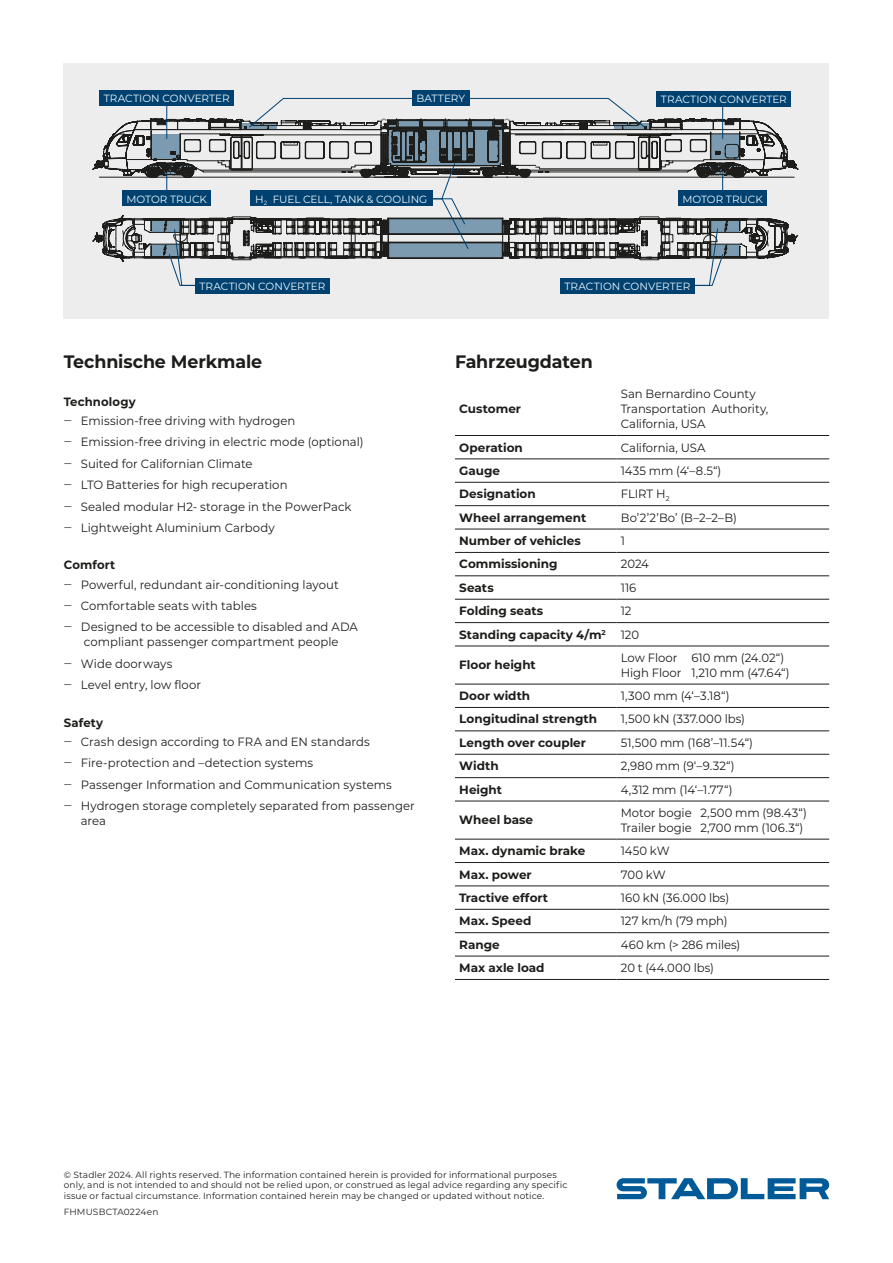
<style>
.page{position:relative;width:893px;height:1263px;background:#fff}
.page>*{position:absolute;margin:0;border:0;box-sizing:border-box;transform-origin:0 0}
.t1{font:700 18px "Montserrat";letter-spacing:-.005em;color:#1d1d1b}
.t2{font:12px/21.5px "Montserrat";letter-spacing:.005em;color:#1d1d1b}
.t3{font:700 12px/23.4px "Montserrat";color:#1d1d1b}
.t4{font:10.5px "Montserrat";letter-spacing:.005em;color:#ebf7fe}
.t5{font:9px/10.8px "Montserrat";letter-spacing:.015em;color:#1d1d1b}
.s1{font-weight:400}
</style>
<div class="page">
<div style="left:64px;top:64px;width:765px;height:255px;background:#ededed"></div>
<svg style="left:93px;top:98px;width:705px;height:188px"></svg>
<hr style="left:166px;top:105px;width:1px;height:34px;background:#004170">
<hr style="left:722px;top:105px;width:1px;height:34px;background:#004170">
<div style="left:122px;top:191px;width:89px;height:15px;background:#004170"></div>
<div style="left:678px;top:191px;width:89px;height:15px;background:#004170"></div>
<div style="left:412px;top:90px;width:57px;height:16px;background:#004170"></div>
<div style="left:195px;top:278px;width:134px;height:16px;background:#004170"></div>
<div style="left:657px;top:91px;width:134px;height:16px;background:#004170"></div>
<div style="left:100px;top:90px;width:134px;height:16px;background:#004170"></div>
<div style="left:560px;top:278px;width:134px;height:16px;background:#004170"></div>
<div style="left:250px;top:191px;width:183px;height:15px;background:#004170"></div>
<hr style="left:455px;top:459px;width:162px;height:1px;background:#1d1d1b">
<hr style="left:617px;top:459px;width:212px;height:1px;background:#1d1d1b">
<hr style="left:455px;top:482px;width:162px;height:1px;background:#1d1d1b">
<hr style="left:617px;top:482px;width:212px;height:1px;background:#1d1d1b">
<hr style="left:455px;top:505px;width:162px;height:1px;background:#1d1d1b">
<hr style="left:617px;top:505px;width:212px;height:1px;background:#1d1d1b">
<hr style="left:455px;top:529px;width:162px;height:1px;background:#1d1d1b">
<hr style="left:617px;top:529px;width:212px;height:1px;background:#1d1d1b">
<hr style="left:455px;top:552px;width:162px;height:1px;background:#1d1d1b">
<hr style="left:617px;top:552px;width:212px;height:1px;background:#1d1d1b">
<hr style="left:455px;top:575px;width:162px;height:1px;background:#1d1d1b">
<hr style="left:617px;top:575px;width:212px;height:1px;background:#1d1d1b">
<hr style="left:455px;top:599px;width:162px;height:1px;background:#1d1d1b">
<hr style="left:617px;top:599px;width:212px;height:1px;background:#1d1d1b">
<hr style="left:455px;top:622px;width:162px;height:1px;background:#1d1d1b">
<hr style="left:617px;top:622px;width:212px;height:1px;background:#1d1d1b">
<hr style="left:455px;top:646px;width:162px;height:1px;background:#1d1d1b">
<hr style="left:617px;top:646px;width:212px;height:1px;background:#1d1d1b">
<hr style="left:455px;top:684px;width:162px;height:1px;background:#1d1d1b">
<hr style="left:617px;top:684px;width:212px;height:1px;background:#1d1d1b">
<hr style="left:455px;top:707px;width:162px;height:1px;background:#1d1d1b">
<hr style="left:617px;top:707px;width:212px;height:1px;background:#1d1d1b">
<hr style="left:455px;top:731px;width:162px;height:1px;background:#1d1d1b">
<hr style="left:617px;top:731px;width:212px;height:1px;background:#1d1d1b">
<hr style="left:455px;top:754px;width:162px;height:1px;background:#1d1d1b">
<hr style="left:617px;top:754px;width:212px;height:1px;background:#1d1d1b">
<hr style="left:455px;top:777px;width:162px;height:1px;background:#1d1d1b">
<hr style="left:617px;top:777px;width:212px;height:1px;background:#1d1d1b">
<hr style="left:455px;top:801px;width:162px;height:1px;background:#1d1d1b">
<hr style="left:617px;top:801px;width:212px;height:1px;background:#1d1d1b">
<hr style="left:455px;top:839px;width:162px;height:1px;background:#1d1d1b">
<hr style="left:617px;top:839px;width:212px;height:1px;background:#1d1d1b">
<hr style="left:455px;top:862px;width:162px;height:1px;background:#1d1d1b">
<hr style="left:617px;top:862px;width:212px;height:1px;background:#1d1d1b">
<hr style="left:455px;top:886px;width:162px;height:1px;background:#1d1d1b">
<hr style="left:617px;top:886px;width:212px;height:1px;background:#1d1d1b">
<hr style="left:455px;top:909px;width:162px;height:1px;background:#1d1d1b">
<hr style="left:617px;top:909px;width:212px;height:1px;background:#1d1d1b">
<hr style="left:455px;top:932px;width:162px;height:1px;background:#1d1d1b">
<hr style="left:617px;top:932px;width:212px;height:1px;background:#1d1d1b">
<hr style="left:455px;top:956px;width:162px;height:1px;background:#1d1d1b">
<hr style="left:617px;top:956px;width:212px;height:1px;background:#1d1d1b">
<hr style="left:455px;top:979px;width:162px;height:1px;background:#1d1d1b">
<hr style="left:617px;top:979px;width:212px;height:1px;background:#1d1d1b">
<hr style="left:455px;top:435px;width:162px;height:1px;background:#1d1d1b">
<hr style="left:617px;top:435px;width:212px;height:1px;background:#1d1d1b">
<svg style="left:617px;top:1178px;width:212px;height:21px"></svg>
<p class="t4" style="left:104px;top:91px;width:127px">TRACTION CONVERTER</p>
<p class="t4" style="left:661px;top:92px;width:127px">TRACTION CONVERTER</p>
<p class="t4" style="left:416px;top:91px;width:50px">BATTERY</p>
<p class="t4" style="left:127px;top:192px;width:82px">MOTOR TRUCK</p>
<p class="t4" style="left:682px;top:192px;width:82px">MOTOR TRUCK</p>
<p class="t4" style="left:255px;top:192px;width:174px">H<sub>2</sub> FUEL CELL, TANK &amp; COOLING</p>
<p class="t4" style="left:199px;top:279px;width:127px">TRACTION CONVERTER</p>
<h1 class="t1" style="left:64px;top:349px;width:200px">Technische Merkmale</h1>
<p class="t3" style="left:64px;top:389px;width:73px">Technology</p>
<p class="t2" style="left:64px;top:410px;width:301px">‒ Emission-free driving with hydrogen<br>‒ Emission-free driving in electric mode (optional) ‒ Suited for Californian Climate<br>‒ LTO Batteries for high recuperation<br>‒ Sealed modular H2- storage in the PowerPack<br>‒ Lightweight Aluminium Carbody</p>
<p class="t3" style="left:64px;top:553px;width:53px">Comfort</p>
<p class="t2" style="left:64px;top:573px;width:296px">‒ Powerful, redundant air-conditioning layout<br>‒ Comfortable seats with tables<br>‒ Designed to be accessible to disabled and ADA</p>
<p class="t2" style="left:64px;top:631px;width:276px;text-indent:20px">compliant passenger compartment people ‒ Wide doorways<br>‒ Level entry, low floor</p>
<p class="t3" style="left:64px;top:710px;width:41px">Safety</p>
<p class="t2" style="left:64px;top:730px;width:353px">‒ Crash design according to FRA and EN standards<br>‒ Fire-protection and –detection systems<br>‒ Passenger Information and Communication systems<br>‒ Hydrogen storage completely separated from passenger</p>
<p class="t2" style="left:81px;top:810px;width:27px">area</p>
<p class="t4" style="left:564px;top:279px;width:127px">TRACTION CONVERTER</p>
<h1 class="t1" style="left:455px;top:349px;width:139px">Fahrzeugdaten</h1>
<p class="t3" style="left:459px;top:397px;width:63px">Customer</p>
<p class="t2" style="left:621px;top:386px;width:149px;line-height:15px">San Bernardino County<br>Transportation Authority,<br>California, USA</p>
<p class="t3" style="left:459px;top:435px;width:65px">Operation</p>
<p class="t2" style="left:621px;top:436px;width:86px">California, USA</p>
<p class="t3" style="left:459px;top:458px;width:42px">Gauge</p>
<p class="t2" style="left:621px;top:459px;width:102px">1435 mm (4‘–8.5“)</p>
<p class="t3" style="left:459px;top:482px;width:78px">Designation</p>
<p class="t2" style="left:621px;top:483px;width:50px">FLIRT H<sub>2</sub></p>
<p class="t3" style="left:459px;top:505px;width:129px">Wheel arrangement</p>
<p class="t2" style="left:621px;top:506px;width:118px">Bo’2’2’Bo’ (B–2–2–B)</p>
<p class="t3" style="left:459px;top:528px;width:123px">Number of vehicles</p>
<p class="t2" style="left:621px;top:530px;width:6px">1</p>
<p class="t3" style="left:459px;top:552px;width:100px">Commissioning</p>
<p class="t2" style="left:621px;top:553px;width:30px">2024</p>
<p class="t3" style="left:459px;top:575px;width:36px">Seats</p>
<p class="t2" style="left:621px;top:576px;width:17px">116</p>
<p class="t3" style="left:459px;top:599px;width:85px">Folding seats</p>
<p class="t3" style="left:459px;top:599px;width:181px;text-indent:162px"><span class="s1">12<br></span>Standing capacity 4/m<sup>2</sup> <span class="s1">120</span></p>
<p class="t3" style="left:459px;top:653px;width:78px">Floor height</p>
<p class="t2" style="left:621px;top:650px;width:170px;line-height:15px">Low Floor 610 mm (24.02“)<br>High Floor 1,210 mm (47.64“)</p>
<p class="t3" style="left:459px;top:683px;width:72px">Door width</p>
<p class="t2" style="left:621px;top:685px;width:110px">1,300 mm (4‘–3.18“)</p>
<p class="t3" style="left:459px;top:707px;width:139px">Longitudinal strength</p>
<p class="t2" style="left:621px;top:708px;width:126px">1,500 kN (337.000 lbs)</p>
<p class="t3" style="left:459px;top:730px;width:128px">Length over coupler</p>
<p class="t2" style="left:621px;top:731px;width:134px">51,500 mm (168’–11.54“)</p>
<p class="t3" style="left:459px;top:754px;width:41px">Width</p>
<p class="t2" style="left:621px;top:755px;width:115px">2,980 mm (9‘–9.32“)</p>
<p class="t3" style="left:459px;top:777px;width:44px">Height</p>
<p class="t2" style="left:621px;top:778px;width:113px">4,312 mm (14‘–1.77“)</p>
<p class="t3" style="left:459px;top:808px;width:75px">Wheel base</p>
<p class="t2" style="left:621px;top:805px;width:188px;line-height:15px">Motor bogie 2,500 mm (98.43“)<br>Trailer bogie 2,700 mm (106.3“)</p>
<p class="t3" style="left:459px;top:838px;width:128px">Max. dynamic brake</p>
<p class="t2" style="left:621px;top:840px;width:50px">1450 kW</p>
<p class="t3" style="left:459px;top:862px;width:74px">Max. power</p>
<p class="t2" style="left:621px;top:863px;width:46px">700 kW</p>
<p class="t3" style="left:459px;top:885px;width:90px">Tractive effort</p>
<p class="t2" style="left:621px;top:886px;width:110px">160 kN (36.000 lbs)</p>
<p class="t3" style="left:459px;top:909px;width:74px">Max. Speed</p>
<p class="t2" style="left:621px;top:910px;width:108px">127 km/h (79 mph)</p>
<p class="t3" style="left:459px;top:932px;width:42px">Range</p>
<p class="t2" style="left:621px;top:933px;width:121px">460 km (&gt; 286 miles)</p>
<p class="t3" style="left:459px;top:955px;width:87px">Max axle load</p>
<p class="t2" style="left:621px;top:957px;width:95px">20 t (44.000 lbs)</p>
<p class="t5" style="left:64px;top:1169px;width:505px">© Stadler 2024. All rights reserved. The information contained herein is provided for informational purposes only, and is not intended to and should not be relied upon, or construed as legal advice regarding any specific issue or factual circumstance. Information contained herein may be changed or updated without notice.</p>
<p class="t5" style="left:64px;top:1206px;width:96px">FHMUSBCTA0224en</p>
</div>
